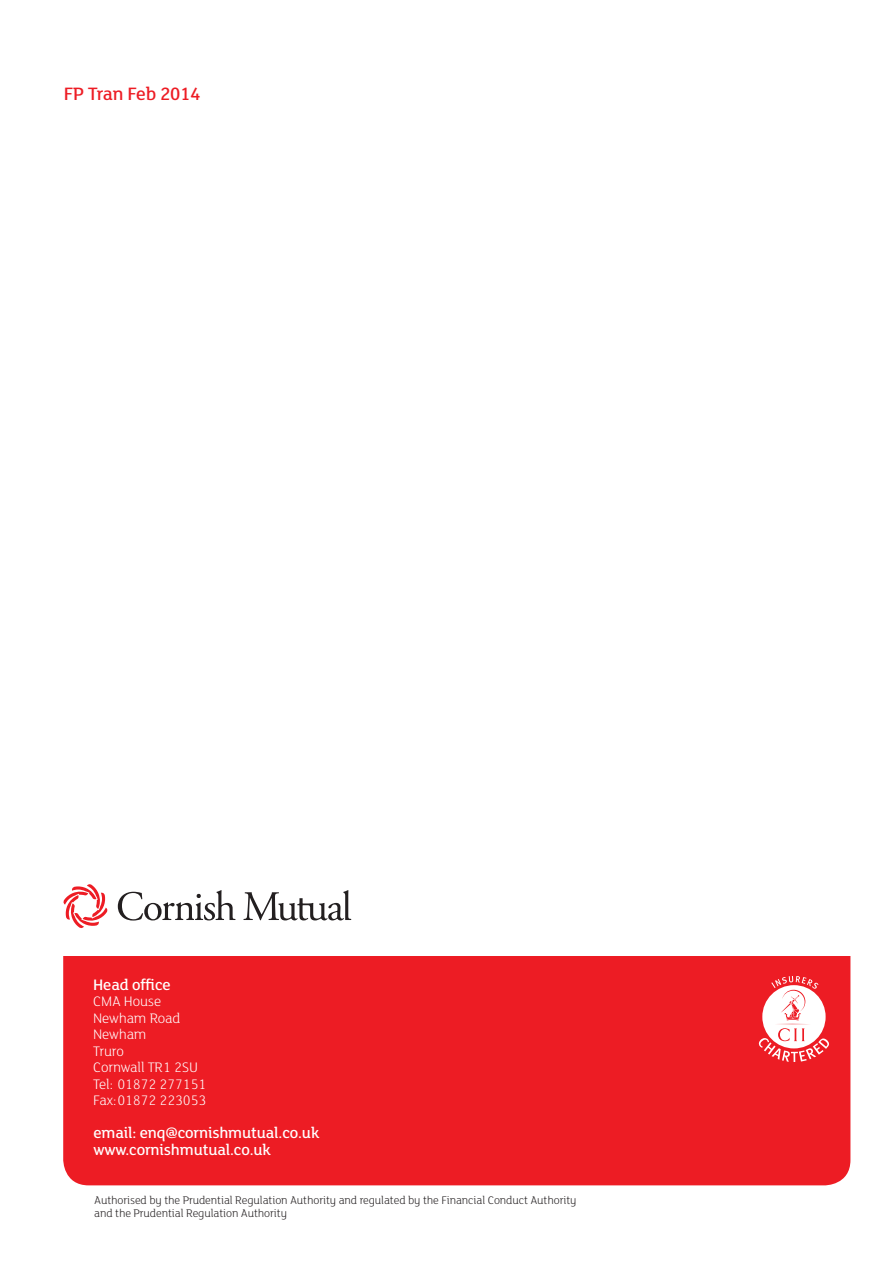
<style>
.page{position:relative;width:893px;height:1263px;background:#fff}
.page>*{position:absolute;margin:0;border:0;box-sizing:border-box;transform-origin:0 0}
.t1{font:500 19.5px "FS Lola";letter-spacing:-.01em;color:#ed1c24}
.t2{font:500 16.5px/16.5px "FS Lola";letter-spacing:-.01em;color:#fff}
.t3{font:300 15px/16.5px "FS Lola";letter-spacing:-.01em;color:#fff}
.t4{font:300 12px/13.5px "FS Lola";letter-spacing:-.01em;color:#231f20}
</style>
<div class="page">
<div style="left:63px;top:909px;width:787px;height:276px;background:#ed1c24;border-radius:26px"></div>
<div style="left:0;top:851px;width:893px;height:105px;background:#fff"></div>
<svg style="left:243px;top:890px;width:108px;height:30px"></svg>
<svg style="left:118px;top:890px;width:118px;height:30px"></svg>
<svg style="left:63px;top:884px;width:45px;height:44px"></svg>
<svg style="left:759px;top:976px;width:70px;height:86px"></svg>
<h1 class="t1" style="left:64px;top:86px;width:138px">FP Tran Feb 2014</h1>
<h2 class="t2" style="left:93px;top:978px;width:79px">Head office</h2>
<p class="t3" style="left:93px;top:995px;width:115px">CMA House<br>Newham Road<br>Newham<br>Truro<br>Cornwall TR1 2SU<br>Tel: 01872 277151<br>Fax: 01872 223053</p>
<h2 class="t2" style="left:94px;top:1126px;width:227px">email: enq@cornishmutual.co.uk www.cornishmutual.co.uk</h2>
<p class="t4" style="left:94px;top:1194px;width:484px">Authorised by the Prudential Regulation Authority and regulated by the Financial Conduct Authority and the Prudential Regulation Authority</p>
</div>
